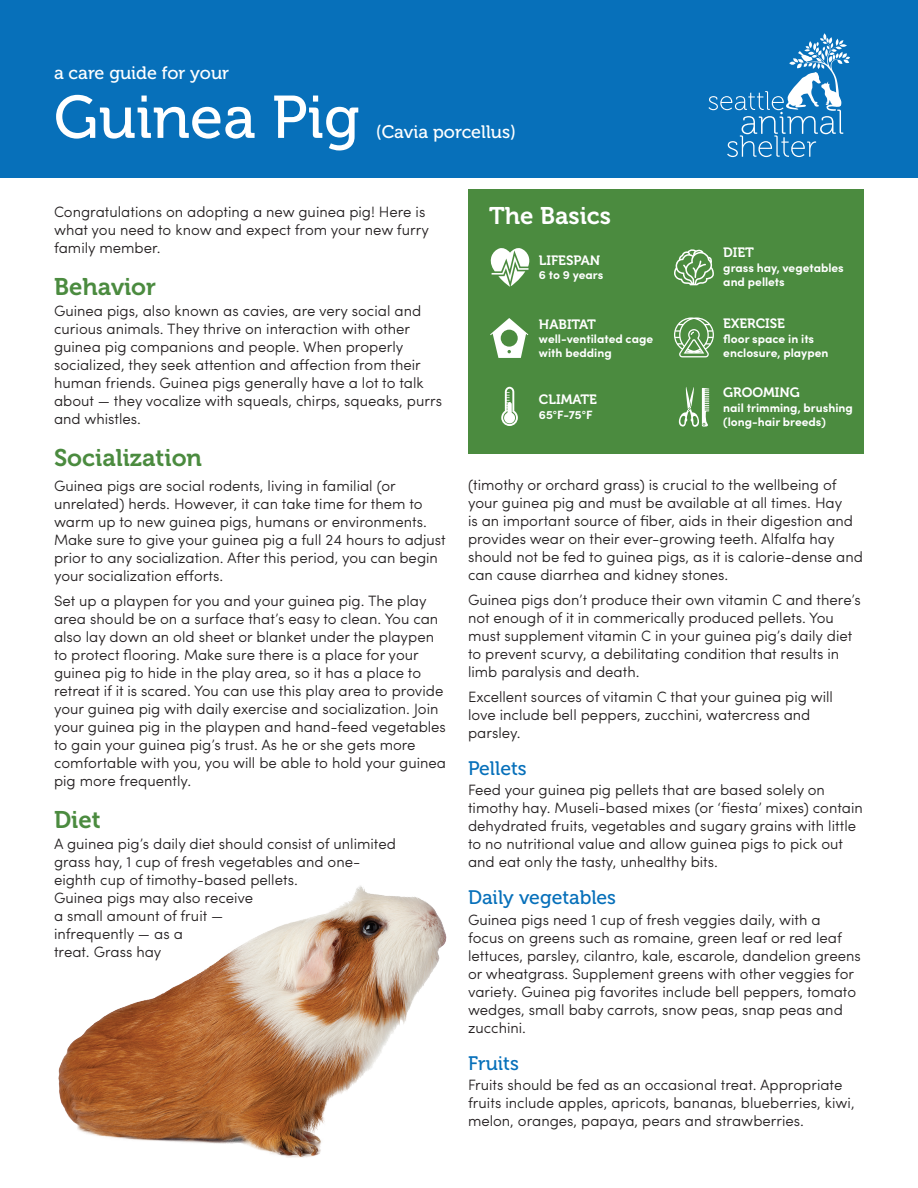
<style>
.page{position:relative;width:918px;height:1188px;background:#fff}
.page>*{position:absolute;margin:0;border:0;box-sizing:border-box;transform-origin:0 0}
.t1{font:60px "Museo 500";color:#fff}
.t2{font:24px "Museo 700";color:#4b8b3f}
.t3{font:24px "Museo 700";color:#fff}
.t4{font:19.5px "Museo 500";color:#0770ba}
.t5{font:18px "Museo 500";color:#fff}
.t6{font:300 15px/18px "Sofia Pro";color:#231f20}
.t7{font:13.5px "Museo 700";color:#fff}
.t8{font:700 12px/14.4px "Sofia Pro";color:#fff}
</style>
<div class="page">
<div style="left:0;top:0;width:918px;height:177px;background:#0770ba"></div>
<img style="left:58px;top:885px;width:389px;height:273px">
<svg style="left:708px;top:33px;width:142px;height:124px"></svg>
<div style="left:468px;top:189px;width:396px;height:265px;background:#4b8b3f"></div>
<svg style="left:490px;top:248px;width:40px;height:39px"></svg>
<svg style="left:674px;top:249px;width:40px;height:36px"></svg>
<svg style="left:490px;top:318px;width:38px;height:40px"></svg>
<svg style="left:674px;top:317px;width:40px;height:40px"></svg>
<svg style="left:501px;top:387px;width:17px;height:39px"></svg>
<svg style="left:679px;top:387px;width:30px;height:40px"></svg>
<p class="t5" style="left:54px;top:63px;width:177px">a care guide for your</p>
<h1 class="t1" style="left:54px;top:84px;width:307px">Guinea Pig</h1>
<p class="t5" style="left:376px;top:122px;width:142px">(Cavia porcellus)</p>
<p class="t6" style="left:54px;top:202px;width:376px">Congratulations on adopting a new guinea pig! Here is what you need to know and expect from your new furry family member.</p>
<h2 class="t2" style="left:54px;top:274px;width:104px">Behavior</h2>
<p class="t6" style="left:54px;top:301px;width:390px">Guinea pigs, also known as cavies, are very social and curious animals. They thrive on interaction with other guinea pig companions and people. When properly socialized, they seek attention and affection from their human friends. Guinea pigs generally have a lot to talk about — they vocalize with squeals, chirps, squeaks, purrs and whistles.</p>
<h2 class="t2" style="left:54px;top:445px;width:150px">Socialization</h2>
<p class="t6" style="left:54px;top:476px;width:393px">Guinea pigs are social rodents, living in familial (or unrelated) herds. However, it can take time for them to warm up to new guinea pigs, humans or environments.<br>Make sure to give your guinea pig a full 24 hours to adjust prior to any socialization. After this period, you can begin your socialization efforts.</p>
<p class="t6" style="left:54px;top:591px;width:394px">Set up a playpen for you and your guinea pig. The play area should be on a surface that’s easy to clean. You can also lay down an old sheet or blanket under the playpen to protect flooring. Make sure there is a place for your guinea pig to hide in the play area, so it has a place to retreat if it is scared. You can use this play area to provide your guinea pig with daily exercise and socialization. Join your guinea pig in the playpen and hand-feed vegetables to gain your guinea pig’s trust. As he or she gets more comfortable with you, you will be able to hold your guinea pig more frequently.</p>
<h2 class="t2" style="left:54px;top:807px;width:48px">Diet</h2>
<p class="t6" style="left:54px;top:834px;width:343px">A guinea pig’s daily diet should consist of unlimited grass hay, 1 cup of fresh vegetables and one&shy;eighth cup of timothy-based pellets.<br>Guinea pigs may also receive<br>a small amount of fruit —<br>infrequently — as a<br>treat. Grass hay</p>
<h2 class="t3" style="left:489px;top:202px;width:123px">The Basics</h2>
<p class="t7" style="left:539px;top:253px;width:63px">LIFESPAN</p>
<p class="t8" style="left:539px;top:267px;width:66px">6 to 9 years</p>
<p class="t7" style="left:539px;top:316px;width:59px">HABITAT</p>
<p class="t8" style="left:539px;top:331px;width:116px">well-ventilated cage with bedding</p>
<p class="t7" style="left:539px;top:392px;width:60px">CLIMATE</p>
<p class="t8" style="left:539px;top:406px;width:55px">65°F-75°F</p>
<p class="t7" style="left:723px;top:245px;width:32px">DIET</p>
<p class="t8" style="left:723px;top:259px;width:122px">grass hay, vegetables and pellets</p>
<p class="t7" style="left:723px;top:316px;width:63px">EXERCISE</p>
<p class="t8" style="left:723px;top:330px;width:107px">floor space in its enclosure, playpen</p>
<p class="t7" style="left:723px;top:385px;width:78px">GROOMING</p>
<p class="t8" style="left:723px;top:399px;width:131px">nail trimming, brushing (long-hair breeds)</p>
<p class="t6" style="left:468px;top:475px;width:396px">(timothy or orchard grass) is crucial to the wellbeing of your guinea pig and must be available at all times. Hay<br>is an important source of fiber, aids in their digestion and provides wear on their ever-growing teeth. Alfalfa hay should not be fed to guinea pigs, as it is calorie-dense and can cause diarrhea and kidney stones.</p>
<p class="t6" style="left:468px;top:590px;width:394px">Guinea pigs don’t produce their own vitamin C and there’s not enough of it in commerically produced pellets. You must supplement vitamin C in your guinea pig’s daily diet to prevent scurvy, a debilitating condition that results in limb paralysis and death.</p>
<p class="t6" style="left:468px;top:686px;width:367px">Excellent sources of vitamin C that your guinea pig will love include bell peppers, zucchini, watercress and parsley.</p>
<h3 class="t4" style="left:468px;top:757px;width:60px">Pellets</h3>
<p class="t6" style="left:468px;top:780px;width:396px">Feed your guinea pig pellets that are based solely on timothy hay. Museli-based mixes (or ‘fiesta’ mixes) contain dehydrated fruits, vegetables and sugary grains with little to no nutritional value and allow guinea pigs to pick out and eat only the tasty, unhealthy bits.</p>
<h3 class="t4" style="left:468px;top:887px;width:150px">Daily vegetables</h3>
<p class="t6" style="left:468px;top:910px;width:394px">Guinea pigs need 1 cup of fresh veggies daily, with a<br>focus on greens such as romaine, green leaf or red leaf lettuces, parsley, cilantro, kale, escarole, dandelion greens or wheatgrass. Supplement greens with other veggies for variety. Guinea pig favorites include bell peppers, tomato wedges, small baby carrots, snow peas, snap peas and zucchini.</p>
<h3 class="t4" style="left:468px;top:1052px;width:52px">Fruits</h3>
<p class="t6" style="left:468px;top:1075px;width:388px">Fruits should be fed as an occasional treat. Appropriate fruits include apples, apricots, bananas, blueberries, kiwi, melon, oranges, papaya, pears and strawberries.</p>
</div>
